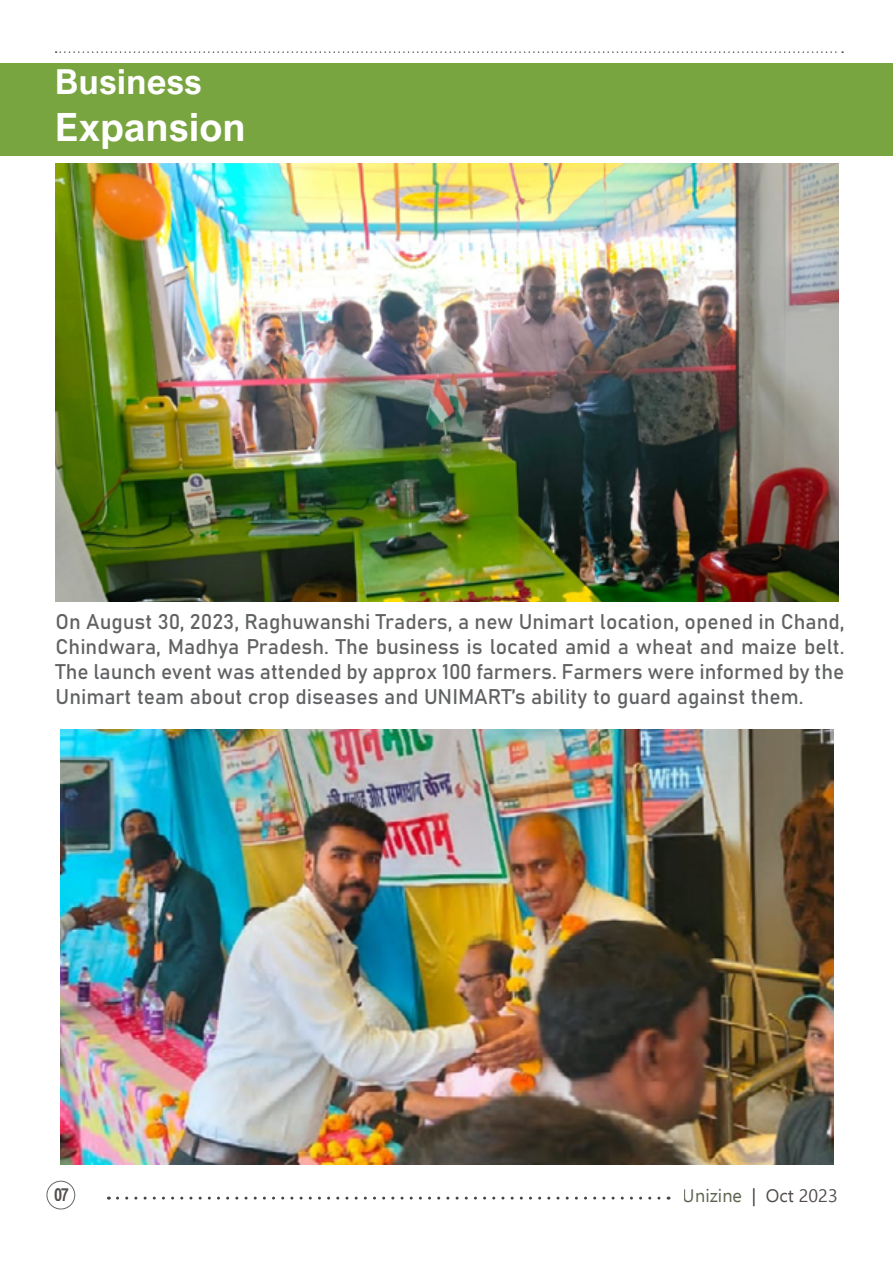
<style>
.page{position:relative;width:893px;height:1263px;background:#fff}
.page>*{position:absolute;margin:0;border:0;box-sizing:border-box;transform-origin:0 0}
.t1{font:700 39px "Arial Nova";color:#fff}
.t2{font:700 34.5px "Arial Nova";color:#fff}
.t3{font:21px/25.2px "Bahnschrift";color:#616264;text-align:justify}
.t4{font:18px "Ebrima";color:#313e22}
.t5{font:700 18px "Arial Narrow";color:#28211f}
.s1{color:#000}
.s2{color:#28211f}
</style>
<div class="page">
<svg style="left:108px;top:1196px;width:551px;height:3px"></svg>
<svg style="left:56px;top:51px;width:787px;height:2px"></svg>
<div style="left:47px;top:1181px;width:28px;height:28px;border:1px solid #656669;border-radius:50%"></div>
<div style="left:0;top:63px;width:893px;height:92px;background:#79a540"></div>
<img style="left:61px;top:729px;width:772px;height:435px">
<img style="left:56px;top:164px;width:782px;height:437px">
<h2 class="t2" style="left:55px;top:62px;width:148px">Business</h2>
<h1 class="t1" style="left:55px;top:104px;width:192px">Expansion</h1>
<p class="t3" style="left:56px;top:607px;width:790px">On August 30, 2023, Raghuwanshi Traders, a new Unimart location, opened in Chand, Chindwara, Madhya Pradesh. The business is located amid a wheat and maize belt.<br>The launch event was attended by approx 100 farmers. Farmers were informed by the Unimart team about crop diseases and UNIMART’s ability to guard against them.</p>
<p class="t5" style="left:54px;top:1180px;width:17px">07</p>
<p class="t4" style="left:683px;top:1182px;width:156px">Unizine <span class="s1">|</span> <span class="s2">Oct 2023</span></p>
</div>
